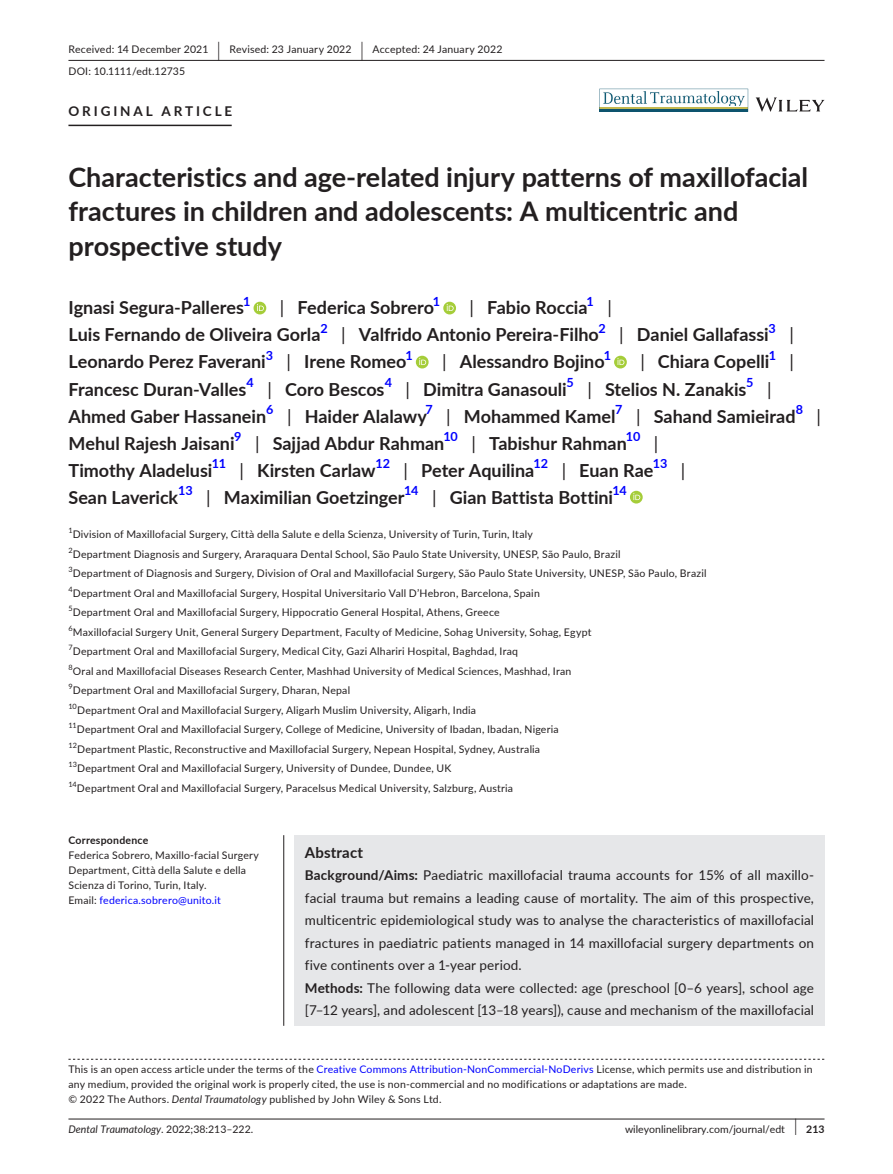
<style>
.page{position:relative;width:893px;height:1174px;background:#fff}
.page>*{position:absolute;margin:0;border:0;box-sizing:border-box;transform-origin:0 0}
.t1{font:700 27px/34.5px "Lato";color:#231f20}
.t2{font:700 18px/27px "Lato";color:#231f20}
.t3{font:18px "Lato";color:#231f20}
.t4{font:700 15px "Lato";letter-spacing:.015em;color:#231f20}
.t5{font:13.5px/22.5px "Lato";letter-spacing:.01em;color:#231f20}
.t6{font:700 13.5px "Lato";letter-spacing:.215em;color:#231f20}
.t7{font:700 12.6px "Lato";color:#00f}
.t8{font:10.5px/19.5px "Lato";letter-spacing:.02em;color:#231f20}
.t9{font:10.5px "Lato";color:#231f20}
.t10{font:italic 10.5px "Lato";color:#231f20}
.t11{font:700 10.5px "Lato";letter-spacing:.02em;color:#231f20}
.s1{font-size:19.65px}
.s2{font-weight:400}
.s3{color:#00f}
.s4{font-weight:700}
.s5{font-style:italic}
.s6{font-style:normal}
.s7{font-size:17.4px}
</style>
<div class="page">
<hr style="left:68px;top:1118px;width:756px;height:1px;background:#231f20">
<svg style="left:756px;top:97px;width:68px;height:15px"></svg>
<svg style="left:599px;top:89px;width:149px;height:23px"></svg>
<img style="left:651px;top:92px;width:94px;height:14px">
<img style="left:603px;top:91px;width:43px;height:12px">
<hr style="left:68px;top:60px;width:756px;height:1px;background:#231f20">
<hr style="left:68px;top:125px;width:164px;height:1px;background:#231f20">
<div style="left:254px;top:302px;width:12px;height:12px;background:#a5cd39;border-radius:50%"></div>
<svg style="left:257px;top:304px;width:7px;height:7px"></svg>
<svg style="left:443px;top:302px;width:13px;height:12px"></svg>
<svg style="left:447px;top:304px;width:7px;height:7px"></svg>
<svg style="left:416px;top:356px;width:13px;height:12px"></svg>
<svg style="left:419px;top:358px;width:7px;height:7px"></svg>
<svg style="left:614px;top:356px;width:13px;height:12px"></svg>
<svg style="left:617px;top:358px;width:7px;height:7px"></svg>
<svg style="left:630px;top:491px;width:13px;height:12px"></svg>
<svg style="left:633px;top:493px;width:7px;height:7px"></svg>
<svg style="left:68px;top:1058px;width:756px;height:1px"></svg>
<div style="left:294px;top:835px;width:530px;height:190px;background:#e6e7e9"></div>
<hr style="left:283px;top:835px;width:1px;height:190px;background:#231f20">
<p class="t8" style="left:68px;top:38px;width:435px;line-height:21.8px">Received: 14 December 2021 <span class="s1">|</span> Revised: 23 January 2022 <span class="s1">|</span> Accepted: 24 January 2022<br>DOI: 10.1111/edt.12735</p>
<p class="t6" style="left:68px;top:101px;width:165px">ORIGINAL ARTICLE</p>
<h1 class="t1" style="left:68px;top:159px;width:741px">Characteristics and age-related injury patterns of maxillofacial fractures in children and adolescents: A multicentric and prospective study</h1>
<h2 class="t2" style="left:68px;top:294px;width:177px">Ignasi Segura-Palleres</h2>
<p class="t7" style="left:243px;top:292px;width:9px">1</p>
<h2 class="t2" style="left:280px;top:294px;width:156px"><span class="s2">|</span> Federica Sobrero</h2>
<p class="t7" style="left:433px;top:292px;width:9px">1</p>
<h2 class="t2" style="left:470px;top:294px;width:119px"><span class="s2">|</span> Fabio Roccia</h2>
<p class="t7" style="left:587px;top:292px;width:9px">1</p>
<h2 class="t3" style="left:607px;top:295px;width:6px">|</h2>
<h2 class="t2" style="left:68px;top:321px;width:254px">Luis Fernando de Oliveira Gorla</h2>
<p class="t7" style="left:320px;top:319px;width:9px">2</p>
<h2 class="t2" style="left:341px;top:321px;width:259px"><span class="s2">|</span> Valfrido Antonio Pereira-Filho</h2>
<p class="t7" style="left:598px;top:319px;width:9px">2</p>
<h2 class="t2" style="left:619px;top:321px;width:151px"><span class="s2">|</span> Daniel Gallafassi</h2>
<p class="t7" style="left:769px;top:319px;width:9px">3</p>
<h2 class="t3" style="left:789px;top:322px;width:6px">|</h2>
<h2 class="t2" style="left:68px;top:348px;width:199px">Leonardo Perez Faverani</h2>
<p class="t7" style="left:266px;top:346px;width:9px">3</p>
<h2 class="t2" style="left:287px;top:348px;width:122px"><span class="s2">|</span> Irene Romeo</h2>
<p class="t7" style="left:406px;top:346px;width:9px">1</p>
<h2 class="t2" style="left:442px;top:348px;width:164px"><span class="s2">|</span> Alessandro Bojino</h2>
<p class="t7" style="left:604px;top:346px;width:9px">1</p>
<h2 class="t2" style="left:640px;top:348px;width:131px"><span class="s2">|</span> Chiara Copelli</h2>
<p class="t7" style="left:769px;top:346px;width:9px">1</p>
<h2 class="t3" style="left:790px;top:349px;width:6px">|</h2>
<h2 class="t2" style="left:68px;top:375px;width:179px">Francesc Duran-Valles</h2>
<p class="t7" style="left:247px;top:373px;width:9px">4</p>
<h2 class="t2" style="left:267px;top:375px;width:119px"><span class="s2">|</span> Coro Bescos</h2>
<p class="t7" style="left:385px;top:373px;width:9px">4</p>
<h2 class="t2" style="left:406px;top:375px;width:163px"><span class="s2">|</span> Dimitra Ganasouli</h2>
<p class="t7" style="left:567px;top:373px;width:9px">5</p>
<h2 class="t2" style="left:587px;top:375px;width:161px"><span class="s2">|</span> Stelios N. Zanakis</h2>
<p class="t7" style="left:746px;top:373px;width:9px">5</p>
<p class="t2" style="left:68px;top:375px;width:754px;text-indent:699px"><span class="s2">| </span>Ahmed Gaber Hassanein<sup>6</sup> <span class="s2">|</span> Haider Alalawy<sup>7</sup> <span class="s2">|</span> Mohammed Kamel<sup>7</sup> <span class="s2">|</span> Sahand Samieirad<sup>8</sup> <span class="s2">| </span>Mehul Rajesh Jaisani<sup>9</sup> <span class="s2">|</span> Sajjad Abdur Rahman<sup>10</sup> <span class="s2">|</span> Tabishur Rahman<sup>10</sup> <span class="s2">|<br></span>Timothy Aladelusi<sup>11</sup> <span class="s2">|</span> Kirsten Carlaw<sup>12</sup> <span class="s2">|</span> Peter Aquilina<sup>12</sup> <span class="s2">|</span> Euan Rae<sup>13</sup> <span class="s2">|<br></span>Sean Laverick<sup>13</sup> <span class="s2">|</span> Maximilian Goetzinger<sup>14</sup> <span class="s2">|</span> Gian Battista Bottini<sup>14</sup></p>
<p class="t8" style="left:68px;top:524px;width:639px"><sup>1</sup>Division of Maxillofacial Surgery, Città della Salute e della Scienza, University of Turin, Turin, Italy<br><sup>2</sup>Department Diagnosis and Surgery, Araraquara Dental School, São Paulo State University, UNESP, São Paulo, Brazil<br><sup>3</sup>Department of Diagnosis and Surgery, Division of Oral and Maxillofacial Surgery, São Paulo State University, UNESP, São Paulo, Brazil <sup>4</sup>Department Oral and Maxillofacial Surgery, Hospital Universitario Vall D’Hebron, Barcelona, Spain<br><sup>5</sup>Department Oral and Maxillofacial Surgery, Hippocratio General Hospital, Athens, Greece<br><sup>6</sup>Maxillofacial Surgery Unit, General Surgery Department, Faculty of Medicine, Sohag University, Sohag, Egypt<br><sup>7</sup>Department Oral and Maxillofacial Surgery, Medical City, Gazi Alhariri Hospital, Baghdad, Iraq<br><sup>8</sup>Oral and Maxillofacial Diseases Research Center, Mashhad University of Medical Sciences, Mashhad, Iran<br><sup>9</sup>Department Oral and Maxillofacial Surgery, Dharan, Nepal<br><sup>10</sup>Department Oral and Maxillofacial Surgery, Aligarh Muslim University, Aligarh, India<br><sup>11</sup>Department Oral and Maxillofacial Surgery, College of Medicine, University of Ibadan, Ibadan, Nigeria<br><sup>12</sup>Department Plastic, Reconstructive and Maxillofacial Surgery, Nepean Hospital, Sydney, Australia<br><sup>13</sup>Department Oral and Maxillofacial Surgery, University of Dundee, Dundee, UK<br><sup>14</sup>Department Oral and Maxillofacial Surgery, Paracelsus Medical University, Salzburg, Austria</p>
<p class="t11" style="left:68px;top:832px;width:81px">Correspondence</p>
<p class="t8" style="left:68px;top:847px;width:192px;line-height:15px">Federica Sobrero, Maxillo-facial Surgery Department, Città della Salute e della Scienza di Torino, Turin, Italy.<br>Email: <span class="s3">federica.sobrero@unito.it</span></p>
<h3 class="t4" style="left:305px;top:841px;width:60px">Abstract</h3>
<p class="t5" style="left:305px;top:863px;width:511px"><span class="s4">Background/Aims:</span> Paediatric maxillofacial trauma accounts for 15% of all maxillo&shy;facial trauma but remains a leading cause of mortality. The aim of this prospective, multicentric epidemiological study was to analyse the characteristics of maxillofacial fractures in paediatric patients managed in 14 maxillofacial surgery departments on five continents over a 1-year period.<br><span class="s4">Methods:</span> The following data were collected: age (preschool [0–6 years], school age [7–12 years], and adolescent [13–18 years]), cause and mechanism of the maxillofacial</p>
<p class="t8" style="left:68px;top:1061px;width:746px;line-height:15px">This is an open access article under the terms of the <span class="s3">Creative Commons Attribution-NonCommercial-NoDerivs</span> License, which permits use and distribution in any medium, provided the original work is properly cited, the use is non-commercial and no modifications or adaptations are made.<br>© 2022 The Authors. <span class="s5">Dental Traumatology</span> published by John Wiley &amp; Sons Ltd.</p>
<p class="t10" style="left:68px;top:1121px;width:186px">Dental Traumatology. <span class="s6">2022;38:213–222.</span></p>
<p class="t9" style="left:625px;top:1121px;width:201px">wileyonlinelibrary.com/journal/edt <span class="s7">|</span> <span class="s4">213</span></p>
</div>
